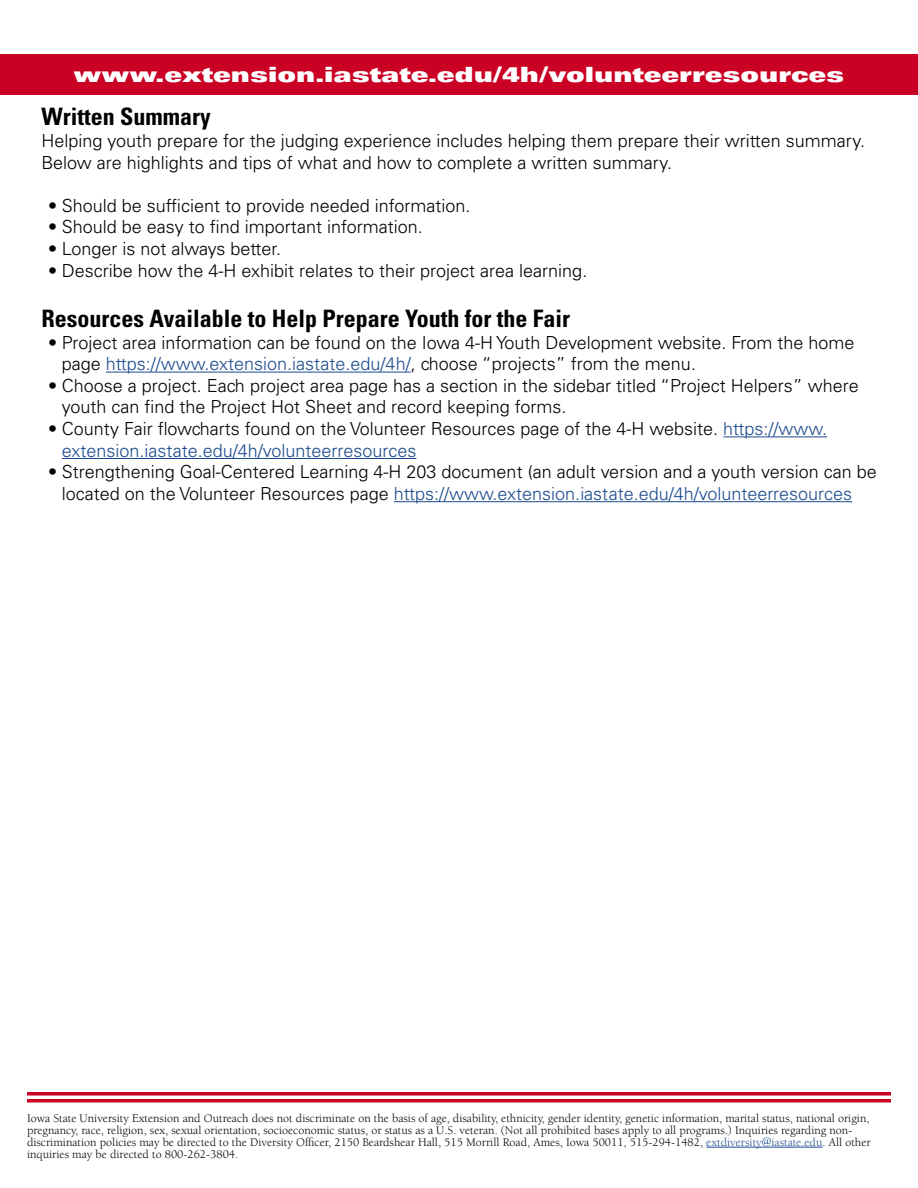
<style>
.page{position:relative;width:918px;height:1188px;background:#fff}
.page>*{position:absolute;margin:0;border:0;box-sizing:border-box;transform-origin:0 0}
.Section_Headings{font:700 condensed 24px "Univers LT Std";color:#000}
.Website_Heading{font:21px "Univers LT Std X Black Ex";color:#fff}
.t1{font:300 18px/21.6px "Univers LT Std";color:#000}
.Justice_Statement{font:12px/12px "Berkeley Std";color:#000}
.s1{color:#1c4b8e}
</style>
<div class="page">
<hr style="left:706px;top:1147px;width:117px;height:1px;background:#1c4b8e">
<div style="left:0;top:54px;width:918px;height:41px;background:#ca0025"></div>
<hr style="left:106px;top:372px;width:305px;height:1px;background:#1c4b8e">
<hr style="left:723px;top:436px;width:104px;height:1px;background:#1c4b8e">
<hr style="left:62px;top:458px;width:354px;height:1px;background:#1c4b8e">
<hr style="left:394px;top:501px;width:458px;height:1px;background:#1c4b8e">
<svg style="left:27px;top:1092px;width:864px;height:4px;background:#d01f40"></svg>
<svg style="left:27px;top:1099px;width:864px;height:4px;background:#d01f3f"></svg>
<p class="Website_Heading" style="left:74px;top:62px;width:772px">www.extension.iastate.edu/4h/volunteerresources</p>
<h2 class="Section_Headings" style="left:42px;top:102px;width:171px">Written Summary</h2>
<p class="t1" style="left:42px;top:130px;width:825px">Helping youth prepare for the judging experience includes helping them prepare their written summary.<br>Below are highlights and tips of what and how to complete a written summary.</p>
<p class="t1" style="left:48px;top:195px;width:424px">• Should be sufficient to provide needed information.</p>
<p class="t1" style="left:48px;top:216px;width:376px">• Should be easy to find important information.</p>
<p class="t1" style="left:48px;top:238px;width:234px">• Longer is not always better.</p>
<p class="t1" style="left:48px;top:260px;width:541px">• Describe how the 4-H exhibit relates to their project area learning.</p>
<h2 class="Section_Headings" style="left:42px;top:304px;width:530px">Resources Available to Help Prepare Youth for the Fair</h2>
<p class="t1" style="left:62px;top:332px;width:794px;text-indent:-14px">• Project area information can be found on the Iowa 4-H Youth Development website. From the home page <span class="s1">https://www.extension.iastate.edu/4h/</span>, choose “projects” from the menu.</p>
<p class="t1" style="left:62px;top:375px;width:799px;text-indent:-14px">• Choose a project. Each project area page has a section in the sidebar titled “Project Helpers” where youth can find the Project Hot Sheet and record keeping forms.</p>
<p class="t1" style="left:62px;top:418px;width:767px;text-indent:-14px">• County Fair flowcharts found on the Volunteer Resources page of the 4-H website. <span class="s1">https://www. extension.iastate.edu/4h/volunteerresources</span></p>
<p class="t1" style="left:62px;top:461px;width:816px;text-indent:-14px">• Strengthening Goal-Centered Learning 4-H 203 document (an adult version and a youth version can be located on the Volunteer Resources page <span class="s1">https://www.extension.iastate.edu/4h/volunteerresources</span></p>
<p class="Justice_Statement" style="left:27px;top:1112px;width:845px">Iowa State University Extension and Outreach does not discriminate on the basis of age, disability, ethnicity, gender identity, genetic information, marital status, national origin, pregnancy, race, religion, sex, sexual orientation, socioeconomic status, or status as a U.S. veteran. (Not all prohibited bases apply to all programs.) Inquiries regarding non&shy;discrimination policies may be directed to the Diversity Officer, 2150 Beardshear Hall, 515 Morrill Road, Ames, Iowa 50011, 515-294-1482, <span class="s1">extdiversity@iastate.edu</span>. All other inquiries may be directed to 800-262-3804.</p>
</div>
